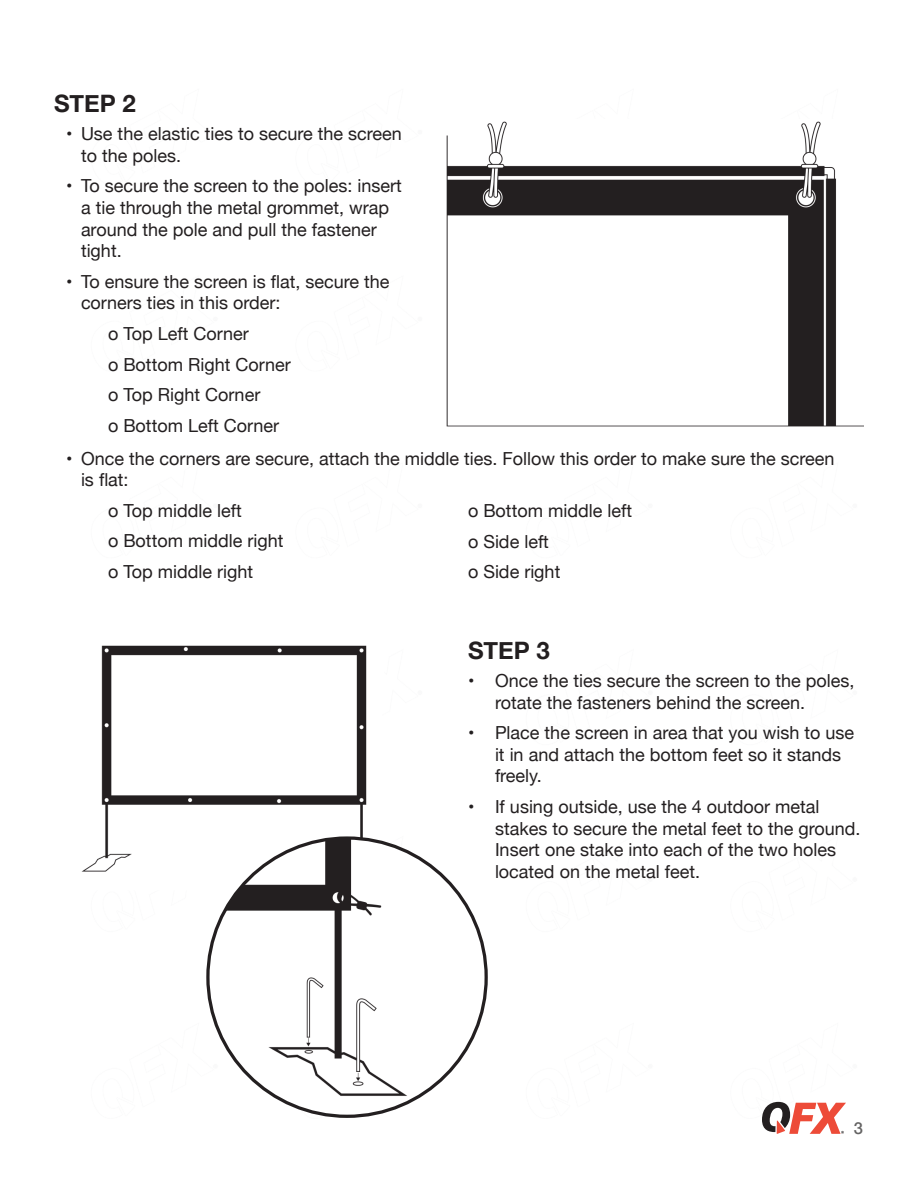
<style>
.page{position:relative;width:918px;height:1188px;background:#fff}
.page>*{position:absolute;margin:0;border:0;box-sizing:border-box;transform-origin:0 0}
.t1{font:700 24px "Helvetica Neue";color:#231f20}
.t2{font:18px/21.6px "Helvetica Neue";color:#231f20}
.t3{font:500 16.5px "Helvetica Neue";color:#646363}
</style>
<div class="page">
<svg style="left:762px;top:1102px;width:84px;height:32px"></svg>
<img style="left:446px;top:121px;width:418px;height:306px">
<img style="left:81px;top:645px;width:309px;height:246px">
<img style="left:208px;top:838px;width:278px;height:278px;border-radius:139px">
<p class="t1" style="left:54px;top:85px;width:83px">STEP 2</p>
<p class="t2" style="left:81px;top:124px;width:322px;text-indent:-15px">• Use the elastic ties to secure the screen to the poles.</p>
<p class="t2" style="left:81px;top:176px;width:322px;text-indent:-15px">• To secure the screen to the poles: insert a tie through the metal grommet, wrap around the pole and pull the fastener tight.</p>
<p class="t2" style="left:81px;top:272px;width:310px;text-indent:-15px">• To ensure the screen is flat, secure the corners ties in this order:</p>
<p class="t2" style="left:108px;top:324px;width:142px">o Top Left Corner</p>
<p class="t2" style="left:108px;top:354px;width:184px">o Bottom Right Corner</p>
<p class="t2" style="left:108px;top:385px;width:154px">o Top Right Corner</p>
<p class="t2" style="left:108px;top:416px;width:173px">o Bottom Left Corner</p>
<p class="t2" style="left:81px;top:448px;width:755px;text-indent:-15px">• Once the corners are secure, attach the middle ties. Follow this order to make sure the screen is flat:</p>
<p class="t2" style="left:108px;top:501px;width:135px">o Top middle left</p>
<p class="t2" style="left:108px;top:531px;width:177px">o Bottom middle right</p>
<p class="t2" style="left:108px;top:562px;width:147px">o Top middle right</p>
<p class="t2" style="left:468px;top:501px;width:166px">o Bottom middle left</p>
<p class="t2" style="left:468px;top:532px;width:82px">o Side left</p>
<p class="t2" style="left:468px;top:562px;width:94px">o Side right</p>
<p class="t1" style="left:468px;top:632px;width:83px">STEP 3</p>
<p class="t2" style="left:495px;top:671px;width:361px;text-indent:-27px">• Once the ties secure the screen to the poles, rotate the fasteners behind the screen.</p>
<p class="t2" style="left:495px;top:723px;width:361px;text-indent:-27px">• Place the screen in area that you wish to use it in and attach the bottom feet so it stands freely.</p>
<p class="t2" style="left:495px;top:797px;width:367px;text-indent:-27px">• If using outside, use the 4 outdoor metal stakes to secure the metal feet to the ground.<br>Insert one stake into each of the two holes located on the metal feet.</p>
<p class="t3" style="left:854px;top:1115px;width:11px">3</p>
</div>
